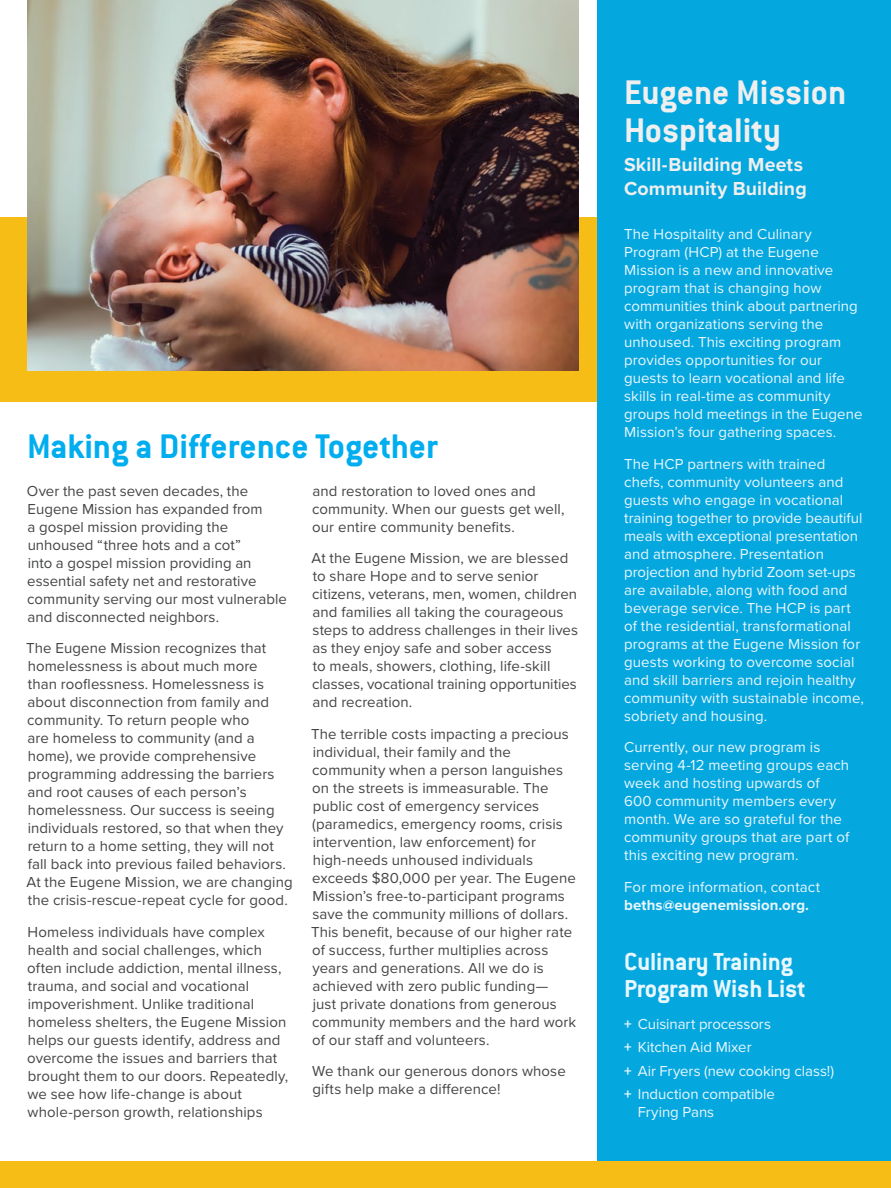
<style>
.page{position:relative;width:891px;height:1188px;background:#fff}
.page>*{position:absolute;margin:0;border:0;box-sizing:border-box;transform-origin:0 0}
.t1{font:700 37.5px "Conduit ITC";color:#00aeef}
.t2{font:700 37.5px/37.5px "Conduit ITC";color:#f0efef}
.t3{font:700 27px/27px "Conduit ITC";letter-spacing:-.005em;color:#e9f7fe}
.t4{font:700 19.5px/24px "Proxima Nova";letter-spacing:.005em;color:#f0efef}
.t5{font:15px/18px "Proxima Nova";letter-spacing:.005em;color:#444545}
.t6{font:15px/18px "Proxima Nova";letter-spacing:.005em;color:#e9f7fe}
.t7{font:700 15px "Proxima Nova";letter-spacing:.005em;color:#e9f7fe}
.s1{font-weight:700}
</style>
<div class="page">
<div style="left:0;top:217px;width:597px;height:185px;background:#f6bd17"></div>
<div style="left:597px;top:0;width:294px;height:1161px;background:#05a7df"></div>
<img style="left:27px;top:0;width:552px;height:370px">
<div style="left:0;top:1161px;width:891px;height:27px;background:#f6bd17"></div>
<h1 class="t1" style="left:27px;top:424px;width:412px">Making a Difference Together</h1>
<p class="t5" style="left:27px;top:481px;width:262px">Over the past seven decades, the Eugene Mission has expanded from<br>a gospel mission providing the unhoused “three hots and a cot”<br>into a gospel mission providing an essential safety net and restorative community serving our most vulnerable and disconnected neighbors.</p>
<p class="t5" style="left:26px;top:639px;width:268px">The Eugene Mission recognizes that homelessness is about much more<br>than rooflessness. Homelessness is about disconnection from family and community. To return people who<br>are homeless to community (and a home), we provide comprehensive programming addressing the barriers and root causes of each person’s homelessness. Our success is seeing individuals restored, so that when they return to a home setting, they will not fall back into previous failed behaviors.<br>At the Eugene Mission, we are changing the crisis-rescue-repeat cycle for good.</p>
<p class="t5" style="left:27px;top:922px;width:263px">Homeless individuals have complex health and social challenges, which often include addiction, mental illness, trauma, and social and vocational impoverishment. Unlike traditional homeless shelters, the Eugene Mission helps our guests identify, address and overcome the issues and barriers that brought them to our doors. Repeatedly, we see how life-change is about whole-person growth, relationships</p>
<p class="t5" style="left:312px;top:481px;width:254px">and restoration to loved ones and community. When our guests get well, our entire community benefits.</p>
<p class="t5" style="left:312px;top:549px;width:268px">At the Eugene Mission, we are blessed to share Hope and to serve senior citizens, veterans, men, women, children and families all taking the courageous steps to address challenges in their lives as they enjoy safe and sober access<br>to meals, showers, clothing, life-skill classes, vocational training opportunities and recreation.</p>
<p class="t5" style="left:311px;top:724px;width:267px">The terrible costs impacting a precious individual, their family and the community when a person languishes on the streets is immeasurable. The public cost of emergency services (paramedics, emergency rooms, crisis intervention, law enforcement) for high-needs unhoused individuals exceeds $80,000 per year. The Eugene Mission’s free-to-participant programs save the community millions of dollars.<br>This benefit, because of our higher rate of success, further multiplies across years and generations. All we do is achieved with zero public funding—<br>just private donations from generous community members and the hard work of our staff and volunteers.</p>
<p class="t5" style="left:312px;top:1062px;width:255px">We thank our generous donors whose gifts help make a difference!</p>
<h1 class="t2" style="left:624px;top:73px;width:224px">Eugene Mission<br>Hospitality</h1>
<h3 class="t4" style="left:624px;top:152px;width:184px">Skill-Building Meets<br>Community Building</h3>
<p class="t6" style="left:624px;top:224px;width:240px">The Hospitality and Culinary<br>Program (HCP) at the Eugene<br>Mission is a new and innovative program that is changing how communities think about partnering with organizations serving the unhoused. This exciting program provides opportunities for our guests to learn vocational and life skills in real-time as community groups hold meetings in the Eugene<br>Mission’s four gathering spaces.</p>
<p class="t6" style="left:624px;top:454px;width:241px">The HCP partners with trained chefs, community volunteers and guests who engage in vocational training together to provide beautiful meals with exceptional presentation and atmosphere. Presentation projection and hybrid Zoom set-ups are available, along with food and beverage service. The HCP is part of the residential, transformational programs at the Eugene Mission for guests working to overcome social and skill barriers and rejoin healthy community with sustainable income, sobriety and housing.</p>
<p class="t6" style="left:624px;top:737px;width:227px">Currently, our new program is serving 4-12 meeting groups each week and hosting upwards of<br>600 community members every month. We are so grateful for the community groups that are part of this exciting new program.</p>
<p class="t6" style="left:624px;top:877px;width:198px">For more information, contact</p>
<p class="t7" style="left:624px;top:893px;width:186px">beths@eugenemission.org.</p>
<h2 class="t3" style="left:624px;top:948px;width:183px">Culinary Training<br>Program Wish List</h2>
<p class="t6" style="left:624px;top:1011px;width:211px;line-height:23.4px"><span class="s1">+</span> Cuisinart processors<br><span class="s1">+</span> Kitchen Aid Mixer<br><span class="s1">+</span> Air Fryers (new cooking class!) <span class="s1">+</span> Induction compatible</p>
<p class="t6" style="left:638px;top:1102px;width:78px">Frying Pans</p>
</div>
